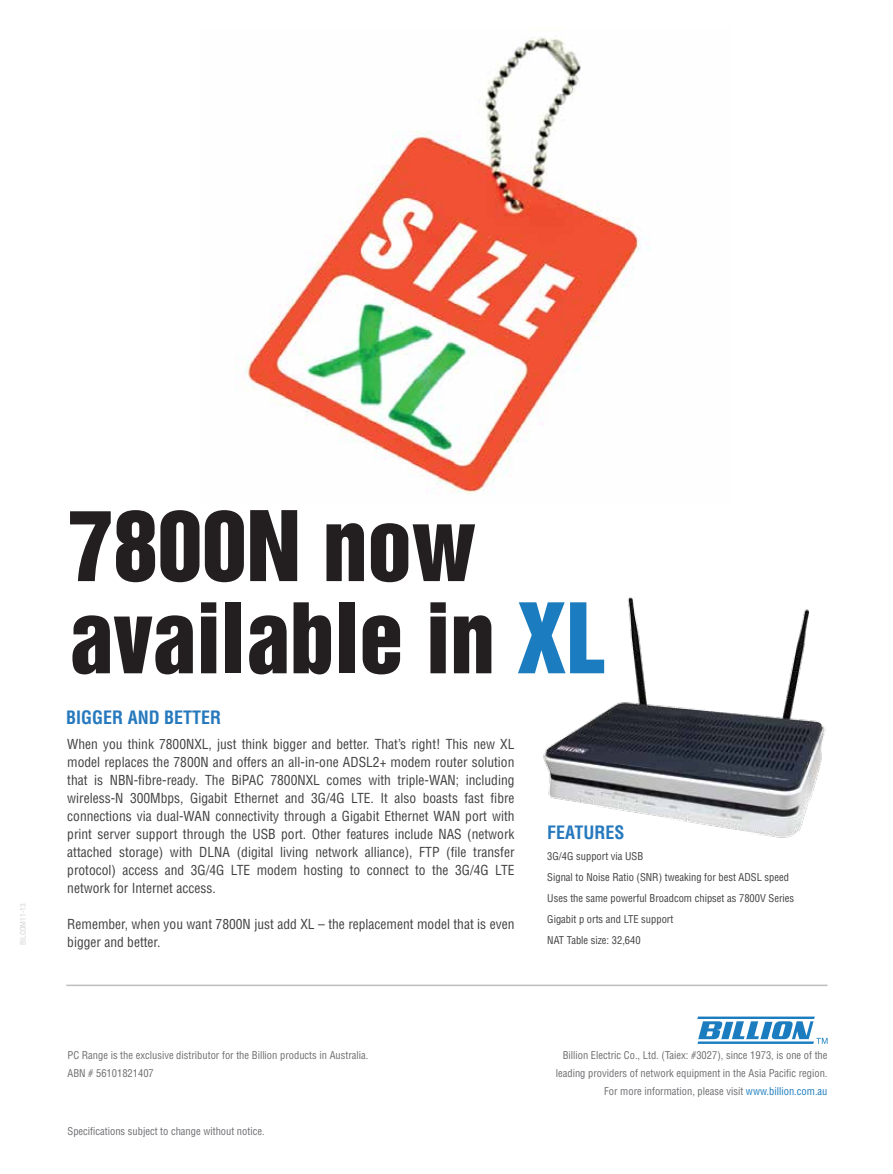
<style>
.page{position:relative;width:893px;height:1174px;background:#fff}
.page>*{position:absolute;margin:0;border:0;box-sizing:border-box;transform-origin:0 0}
.t1{font:88.8px/92.1px "Helvetica Inserat LT Std";color:#231f20}
.t2{font:700 condensed 18px "Helvetica LT Std";color:#2779be}
.t3{font:condensed 13.5px/18px "Helvetica LT Std";color:#414042;text-align:justify}
.t4{font:condensed 10.5px/18px "Helvetica LT Std";color:#6d6e71}
.t5{font:condensed 10.5px/21px "Helvetica LT Std";color:#414042}
.t6{font:condensed 7.5px "Helvetica LT Std";color:#d1d3d4}
.s1{color:#1b7dbf}
</style>
<div class="page">
<img style="left:543px;top:597px;width:283px;height:241px">
<svg style="left:697px;top:1016px;width:130px;height:28px"></svg>
<hr style="left:66px;top:984px;width:761px;height:2px;background:#bcbec0">
<img style="left:239px;top:37px;width:412px;height:457px">
<p class="t6" style="left:18px;top:945px;width:44px;rotate:-90deg">BILCOM11-13</p>
<h1 class="t1" style="left:69px;top:502px;width:538px">7800N now available in <span class="s1">XL</span></h1>
<h2 class="t2" style="left:66px;top:706px;width:157px">BIGGER AND BETTER</h2>
<p class="t3" style="left:67px;top:734px;width:449px">When you think 7800NXL, just think bigger and better. That’s right! This new XL model replaces the 7800N and offers an all-in-one ADSL2+ modem router solution that is NBN-fibre-ready. The BiPAC 7800NXL comes with triple-WAN; including wireless-N 300Mbps, Gigabit Ethernet and 3G/4G LTE. It also boasts fast fibre connections via dual-WAN connectivity through a Gigabit Ethernet WAN port with print server support through the USB port. Other features include NAS (network attached storage) with DLNA (digital living network alliance), FTP (file transfer protocol) access and 3G/4G LTE modem hosting to connect to the 3G/4G LTE network for Internet access.</p>
<p class="t3" style="left:67px;top:914px;width:449px">Remember, when you want 7800N just add XL – the replacement model that is even bigger and better.</p>
<h2 class="t2" style="left:547px;top:820px;width:79px">FEATURES</h2>
<p class="t5" style="left:547px;top:845px;width:248px">3G/4G support via USB<br>Signal to Noise Ratio (SNR) tweaking for best ADSL speed Uses the same powerful Broadcom chipset as 7800V Series Gigabit p orts and LTE support<br>NAT Table size: 32,640</p>
<p class="t4" style="left:68px;top:1046px;width:302px">PC Range is the exclusive distributor for the Billion products in Australia.<br>ABN # 56101821407</p>
<p class="t4" style="left:556px;top:1046px;width:273px;text-align:right">Billion Electric Co., Ltd. (Taiex: #3027), since 1973, is one of the leading providers of network equipment in the Asia Pacific region.<br>For more information, please visit <span class="s1">www.billion.com.au</span></p>
<p class="t4" style="left:68px;top:1122px;width:199px">Specifications subject to change without notice.</p>
</div>
